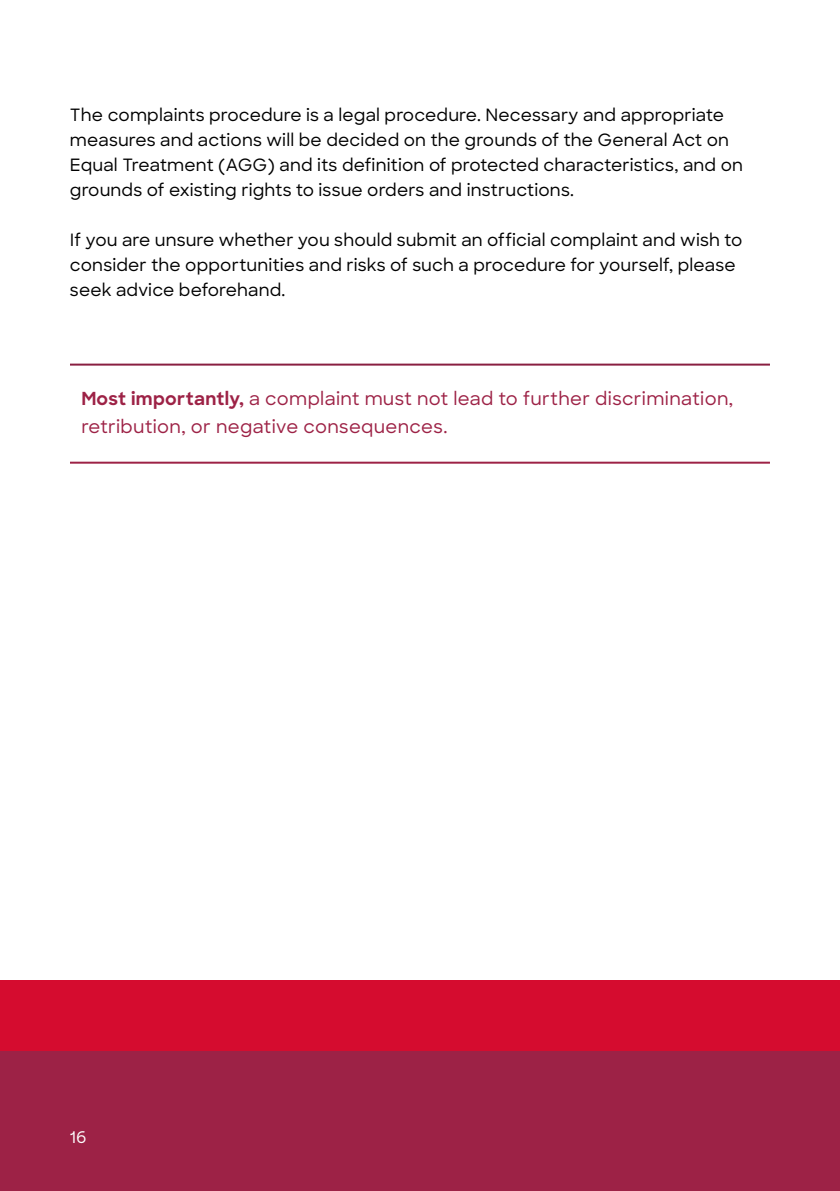
<style>
.page{position:relative;width:840px;height:1191px;background:#fff}
.page>*{position:absolute;margin:0;border:0;box-sizing:border-box;transform-origin:0 0}
.t1{font:500 18px/28px "Sharp Sans";letter-spacing:.02em;color:#9d2246}
.t2{font:500 17px/25px "Sharp Sans";letter-spacing:.01em;color:#000}
.t3{font:500 16px "Sharp Sans";color:#fff}
.s1{font-weight:700}
</style>
<div class="page">
<hr style="left:70px;top:363px;width:699px;height:2px;background:#891f41">
<hr style="left:70px;top:462px;width:699px;height:2px;background:#9d2246">
<div style="left:0;top:980px;width:839px;height:211px;background:#9d2246"></div>
<div style="left:0;top:980px;width:839px;height:70px;background:#d50c2f"></div>
<p class="t2" style="left:70px;top:101px;width:674px">The complaints procedure is a legal procedure. Necessary and appropriate measures and actions will be decided on the grounds of the General Act on Equal Treatment (AGG) and its definition of protected characteristics, and on grounds of existing rights to issue orders and instructions.</p>
<p class="t2" style="left:70px;top:226px;width:673px">If you are unsure whether you should submit an official complaint and wish to consider the opportunities and risks of such a procedure for yourself, please seek advice beforehand.</p>
<p class="t1" style="left:81px;top:384px;width:653px"><span class="s1">Most importantly,</span> a complaint must not lead to further discrimination, retribution, or negative consequences.</p>
<p class="t3" style="left:70px;top:1125px;width:18px">16</p>
</div>
